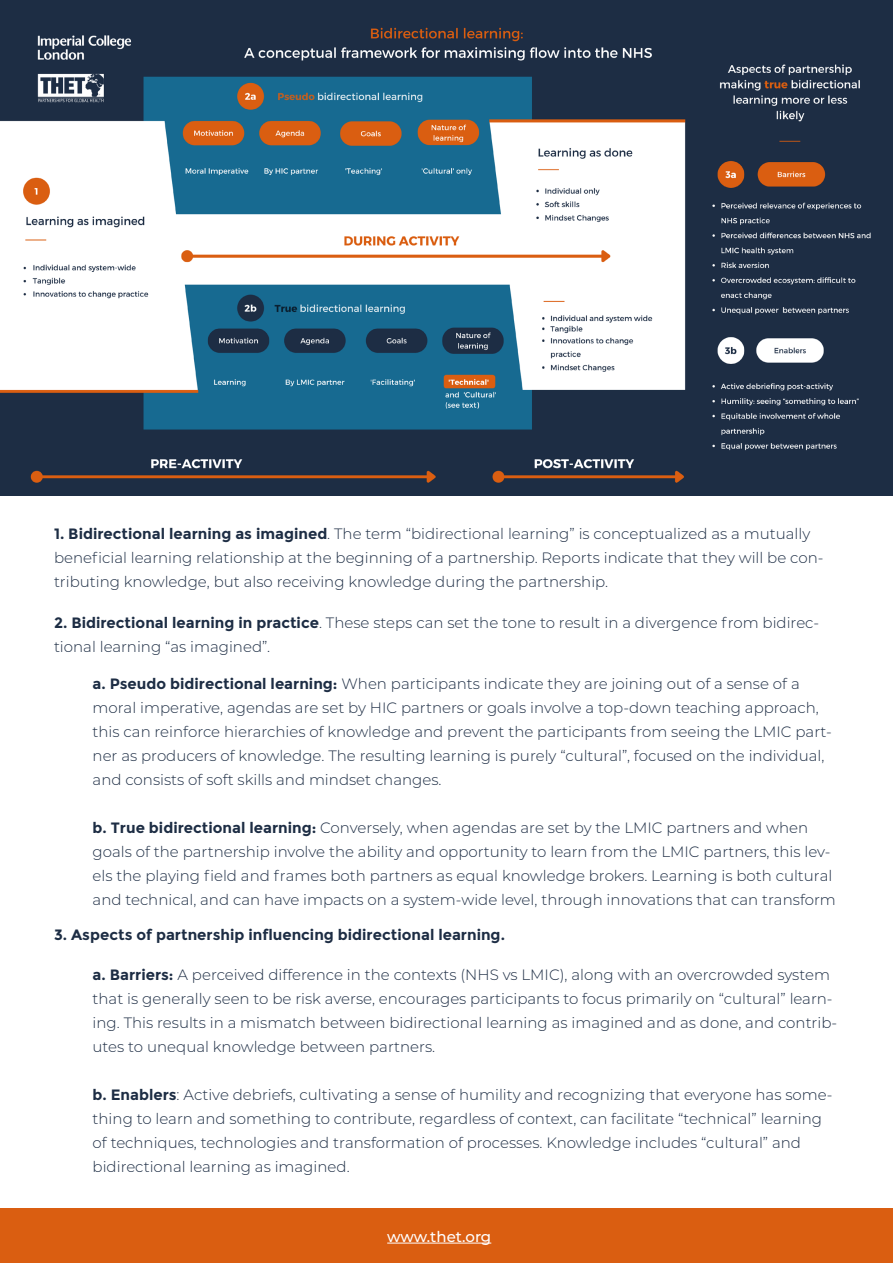
<style>
.page{position:relative;width:893px;height:1263px;background:#fff}
.page>*{position:absolute;margin:0;border:0;box-sizing:border-box;transform-origin:0 0}
.t1{font:300 15px/24px "Montserrat";color:#1d2d44}
.t2{font:700 15px "Montserrat";color:#1d2d44}
.t3{font:500 15px "Montserrat";color:#fff}
.s1{font-weight:700}
</style>
<div class="page">
<div style="left:0;top:1209px;width:893px;height:54px;background:#da5e11"></div>
<hr style="left:387px;top:1243px;width:104px;height:1px;background:#fff">
<img style="left:0;top:0;width:893px;height:496px">
<p class="t1" style="left:54px;top:521px;width:771px"><span class="s1">1. Bidirectional learning as imagined</span>. The term “bidirectional learning” is conceptualized as a mutually beneficial learning relationship at the beginning of a partnership. Reports indicate that they will be con&shy;tributing knowledge, but also receiving knowledge during the partnership.</p>
<p class="t1" style="left:54px;top:610px;width:767px"><span class="s1">2. Bidirectional learning in practice</span>. These steps can set the tone to result in a divergence from bidirec&shy;tional learning “as imagined”.</p>
<p class="t1" style="left:93px;top:671px;width:741px"><span class="s1">a. Pseudo bidirectional learning:</span> When participants indicate they are joining out of a sense of a moral imperative, agendas are set by HIC partners or goals involve a top-down teaching approach, this can reinforce hierarchies of knowledge and prevent the participants from seeing the LMIC part&shy;ner as producers of knowledge. The resulting learning is purely “cultural”, focused on the individual, and consists of soft skills and mindset changes.</p>
<p class="t1" style="left:93px;top:815px;width:745px"><span class="s1">b. True bidirectional learning:</span> Conversely, when agendas are set by the LMIC partners and when goals of the partnership involve the ability and opportunity to learn from the LMIC partners, this lev&shy;els the playing field and frames both partners as equal knowledge brokers. Learning is both cultural and technical, and can have impacts on a system-wide level, through innovations that can transform</p>
<p class="t2" style="left:54px;top:926px;width:452px">3. Aspects of partnership influencing bidirectional learning.</p>
<p class="t1" style="left:93px;top:962px;width:746px"><span class="s1">a. Barriers:</span> A perceived difference in the contexts (NHS vs LMIC), along with an overcrowded system that is generally seen to be risk averse, encourages participants to focus primarily on “cultural” learn&shy;ing. This results in a mismatch between bidirectional learning as imagined and as done, and contrib&shy;utes to unequal knowledge between partners.</p>
<p class="t1" style="left:93px;top:1082px;width:741px"><span class="s1">b. Enablers</span>: Active debriefs, cultivating a sense of humility and recognizing that everyone has some&shy;thing to learn and something to contribute, regardless of context, can facilitate “technical” learning of techniques, technologies and transformation of processes. Knowledge includes “cultural” and bidirectional learning as imagined.</p>
<p class="t3" style="left:387px;top:1226px;width:106px">www.thet.org</p>
</div>
